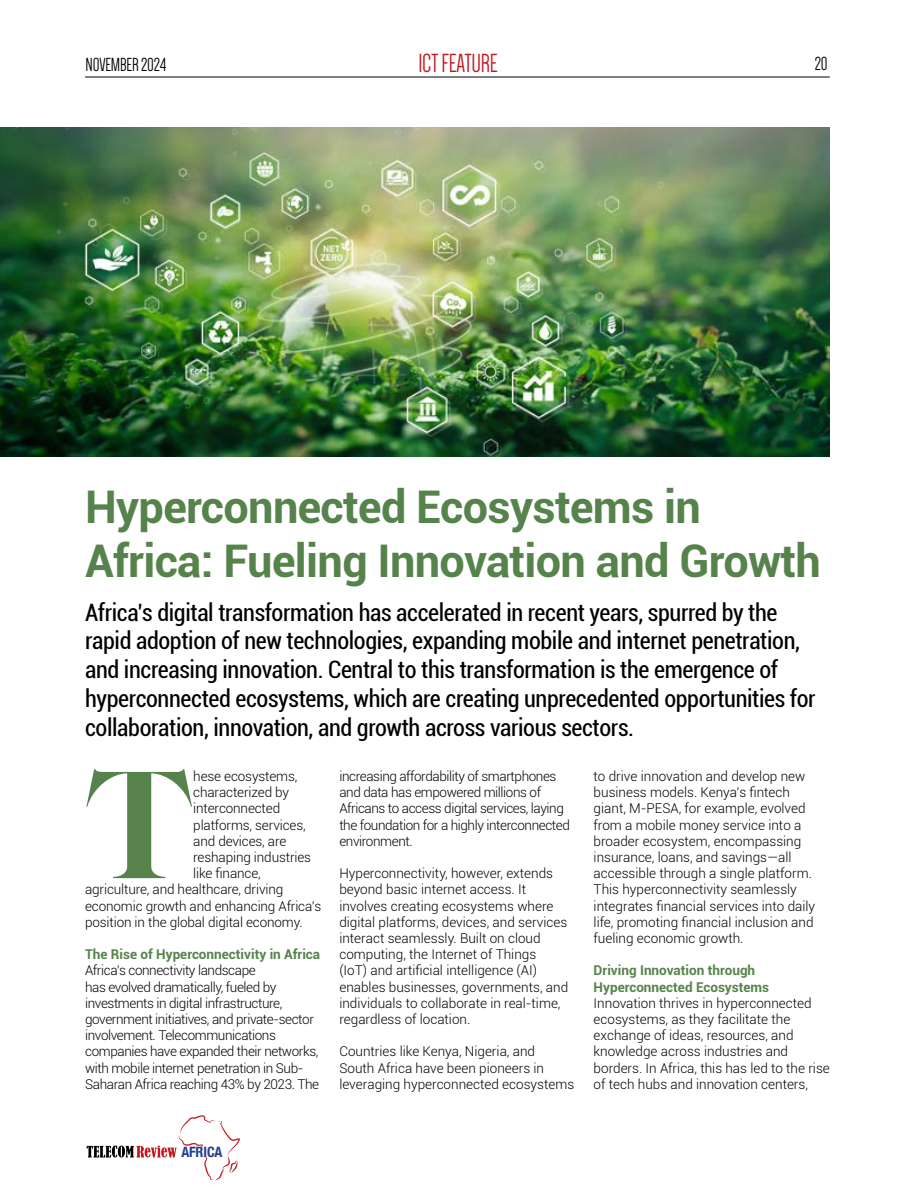
<style>
.page{position:relative;width:915px;height:1191px;background:#fff}
.page>*{position:absolute;margin:0;border:0;box-sizing:border-box;transform-origin:0 0}
.t1{font:159.9px "Caslon CP";color:#56834c}
.t2{font:700 45px/54px "Roboto";letter-spacing:-.015em;color:#56834c}
.t3{font:27px "Dense";letter-spacing:-.01em;color:#c4161c}
.t4{font:condensed 24px/28.8px "Roboto";letter-spacing:-.015em;color:#000}
.t5{font:19.5px "Dense";letter-spacing:-.01em;color:#000}
.t6{font:700 condensed 14.25px "Helvetica Neue";letter-spacing:-.01em;color:#25408f}
.t7{font:300 13.5px/16.2px "Roboto";color:#000}
.t8{font:300 13.5px/16.2px "Roboto";letter-spacing:-.03em;color:#000}
.t9{font:700 13.5px/16.2px "Roboto";color:#56834c}
</style>
<div class="page">
<hr style="left:85px;top:77px;width:744px;height:1px;background:#000">
<svg style="left:87px;top:1115px;width:153px;height:66px"></svg>
<img style="left:0;top:128px;width:829px;height:329px">
<h3 class="t5" style="left:85px;top:55px;width:82px">NOVEMBER 2024</h3>
<h3 class="t3" style="left:418px;top:50px;width:81px">ICT FEATURE</h3>
<h3 class="t5" style="left:814px;top:54px;width:14px">20</h3>
<h2 class="t2" style="left:85px;top:478px;width:737px">Hyperconnected Ecosystems in<br>Africa: Fueling Innovation and Growth</h2>
<p class="t4" style="left:85px;top:597px;width:731px">Africa’s digital transformation has accelerated in recent years, spurred by the rapid adoption of new technologies, expanding mobile and internet penetration, and increasing innovation. Central to this transformation is the emergence of hyperconnected ecosystems, which are creating unprecedented opportunities for collaboration, innovation, and growth across various sectors.</p>
<h1 class="t1" style="left:85px;top:741px;width:110px">T</h1>
<p class="t7" style="left:193px;top:767px;width:106px">hese ecosystems,</p>
<p class="t7" style="left:193px;top:783px;width:97px">characterized by</p>
<p class="t7" style="left:193px;top:800px;width:88px">interconnected</p>
<p class="t7" style="left:193px;top:816px;width:114px">platforms, services,</p>
<p class="t7" style="left:193px;top:832px;width:94px">and devices, are</p>
<p class="t7" style="left:193px;top:848px;width:119px">reshaping industries</p>
<p class="t7" style="left:193px;top:864px;width:69px">like finance,</p>
<p class="t7" style="left:85px;top:881px;width:200px">agriculture, and healthcare, driving</p>
<p class="t7" style="left:85px;top:897px;width:238px">economic growth and enhancing Africa’s</p>
<p class="t7" style="left:85px;top:913px;width:219px">position in the global digital economy.</p>
<p class="t9" style="left:85px;top:945px;width:236px">The Rise of Hyperconnectivity in Africa</p>
<p class="t8" style="left:85px;top:962px;width:235px">Africa’s connectivity landscape<br>has evolved dramatically, fueled by investments in digital infrastructure, government initiatives, and private-sector involvement. Telecommunications companies have expanded their networks, with mobile internet penetration in Sub-Saharan Africa reaching 43% by 2023. The</p>
<p class="t8" style="left:339px;top:767px;width:232px">increasing affordability of smartphones and data has empowered millions of Africans to access digital services, laying the foundation for a highly interconnected environment.</p>
<p class="t7" style="left:339px;top:864px;width:230px">Hyperconnectivity, however, extends beyond basic internet access. It involves creating ecosystems where digital platforms, devices, and services interact seamlessly. Built on cloud computing, the Internet of Things<br>(IoT) and artificial intelligence (AI) enables businesses, governments, and individuals to collaborate in real-time, regardless of location.</p>
<p class="t7" style="left:339px;top:1043px;width:236px">Countries like Kenya, Nigeria, and<br>South Africa have been pioneers in leveraging hyperconnected ecosystems</p>
<p class="t7" style="left:593px;top:767px;width:223px">to drive innovation and develop new business models. Kenya’s fintech giant, M-PESA, for example, evolved from a mobile money service into a broader ecosystem, encompassing insurance, loans, and savings—all accessible through a single platform.<br>This hyperconnectivity seamlessly integrates financial services into daily life, promoting financial inclusion and fueling economic growth.</p>
<p class="t9" style="left:593px;top:962px;width:177px">Driving Innovation through<br>Hyperconnected Ecosystems</p>
<p class="t7" style="left:593px;top:994px;width:238px">Innovation thrives in hyperconnected ecosystems, as they facilitate the exchange of ideas, resources, and knowledge across industries and borders. In Africa, this has led to the rise of tech hubs and innovation centers,</p>
<p class="t6" style="left:181px;top:1140px;width:43px">AFRICA</p>
</div>
